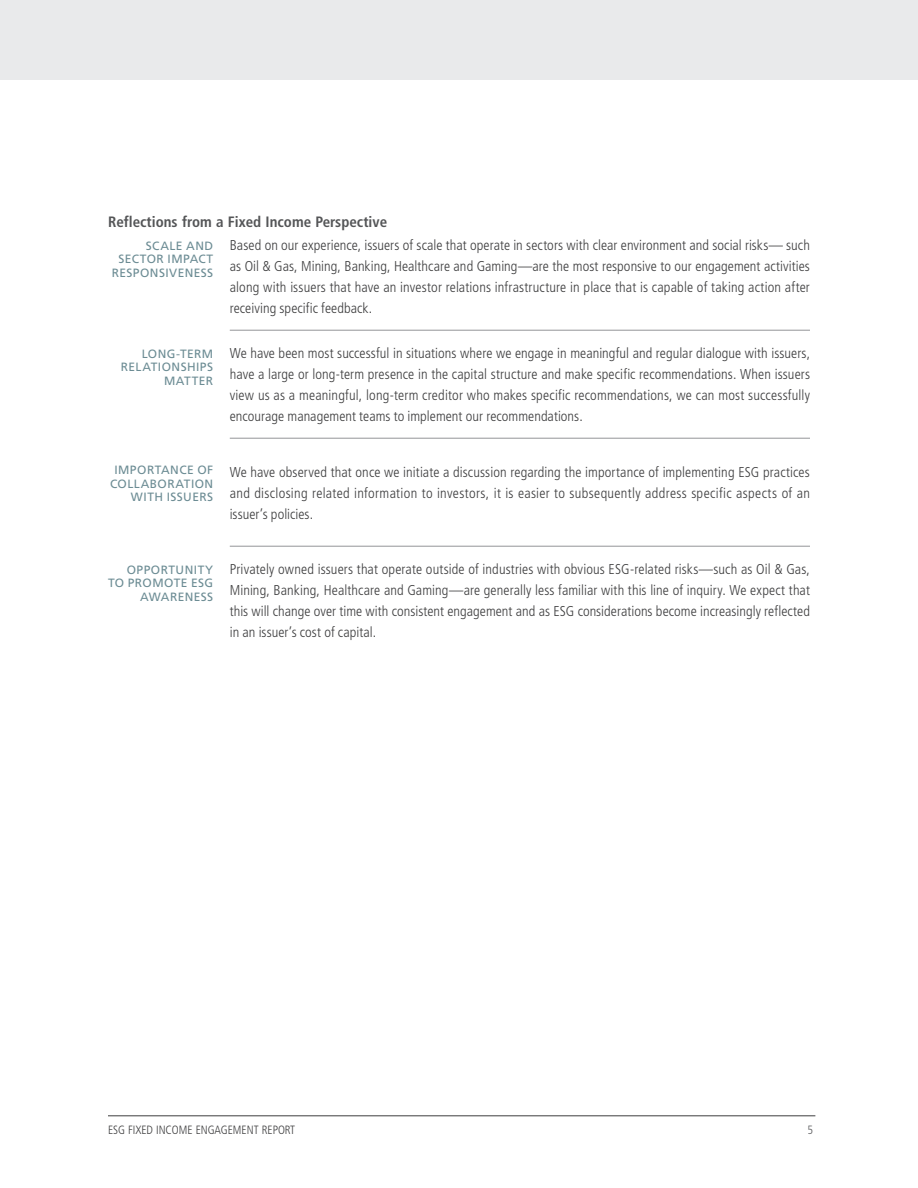
<style>
.page{position:relative;width:918px;height:1188px;background:#fff}
.page>*{position:absolute;margin:0;border:0;box-sizing:border-box;transform-origin:0 0}
.Paragraph_Head{font:700 condensed 15px "Frutiger LT Std";color:#545557}
.Body_Copy{font:300 condensed 14.25px/21px "Frutiger LT Std";letter-spacing:.005em;color:#3e3e3f;text-align:justify}
.Body_Copy-2{font:12px/13.5px "Frutiger LT Std";letter-spacing:.035em;color:#6c8c94;text-align:right}
.t1{font:300 condensed 12px "Frutiger LT Std";color:#3e3e3f}
.t2{font:300 condensed 12px "Frutiger LT Std";color:#57585a}
</style>
<div class="page">
<hr style="left:108px;top:1116px;width:707px;height:1px;background:#3e3e3f">
<hr style="left:230px;top:330px;width:580px;height:1px;background:#939598">
<hr style="left:230px;top:438px;width:580px;height:1px;background:#939598">
<hr style="left:230px;top:546px;width:580px;height:1px;background:#939598">
<div style="left:0;top:0;width:918px;height:79px;background:#e9eaeb"></div>
<p class="Paragraph_Head" style="left:108px;top:213px;width:281px">Reflections from a Fixed Income Perspective</p>
<p class="Body_Copy-2" style="left:112px;top:239px;width:103px">SCALE AND<br>SECTOR IMPACT<br>RESPONSIVENESS</p>
<p class="Body_Copy" style="left:230px;top:235px;width:582px">Based on our experience, issuers of scale that operate in sectors with clear environment and social risks— such as Oil &amp; Gas, Mining, Banking, Healthcare and Gaming—are the most responsive to our engagement activities along with issuers that have an investor relations infrastructure in place that is capable of taking action after receiving specific feedback.</p>
<p class="Body_Copy-2" style="left:121px;top:347px;width:94px">LONG-TERM<br>RELATIONSHIPS<br>MATTER</p>
<p class="Body_Copy" style="left:230px;top:343px;width:582px">We have been most successful in situations where we engage in meaningful and regular dialogue with issuers, have a large or long-term presence in the capital structure and make specific recommendations. When issuers view us as a meaningful, long-term creditor who makes specific recommendations, we can most successfully encourage management teams to implement our recommendations.</p>
<p class="Body_Copy-2" style="left:110px;top:463px;width:105px">IMPORTANCE OF<br>COLLABORATION<br>WITH ISSUERS</p>
<p class="Body_Copy" style="left:230px;top:461px;width:582px">We have observed that once we initiate a discussion regarding the importance of implementing ESG practices and disclosing related information to investors, it is easier to subsequently address specific aspects of an issuer’s policies.</p>
<p class="Body_Copy-2" style="left:108px;top:563px;width:107px">OPPORTUNITY<br>TO PROMOTE ESG<br>AWARENESS</p>
<p class="Body_Copy" style="left:230px;top:559px;width:582px">Privately owned issuers that operate outside of industries with obvious ESG-related risks—such as Oil &amp; Gas, Mining, Banking, Healthcare and Gaming—are generally less familiar with this line of inquiry. We expect that this will change over time with consistent engagement and as ESG considerations become increasingly reflected in an issuer’s cost of capital.</p>
<p class="t1" style="left:108px;top:1123px;width:189px">ESG FIXED INCOME ENGAGEMENT REPORT</p>
<p class="t2" style="left:807px;top:1123px;width:7px">5</p>
</div>
